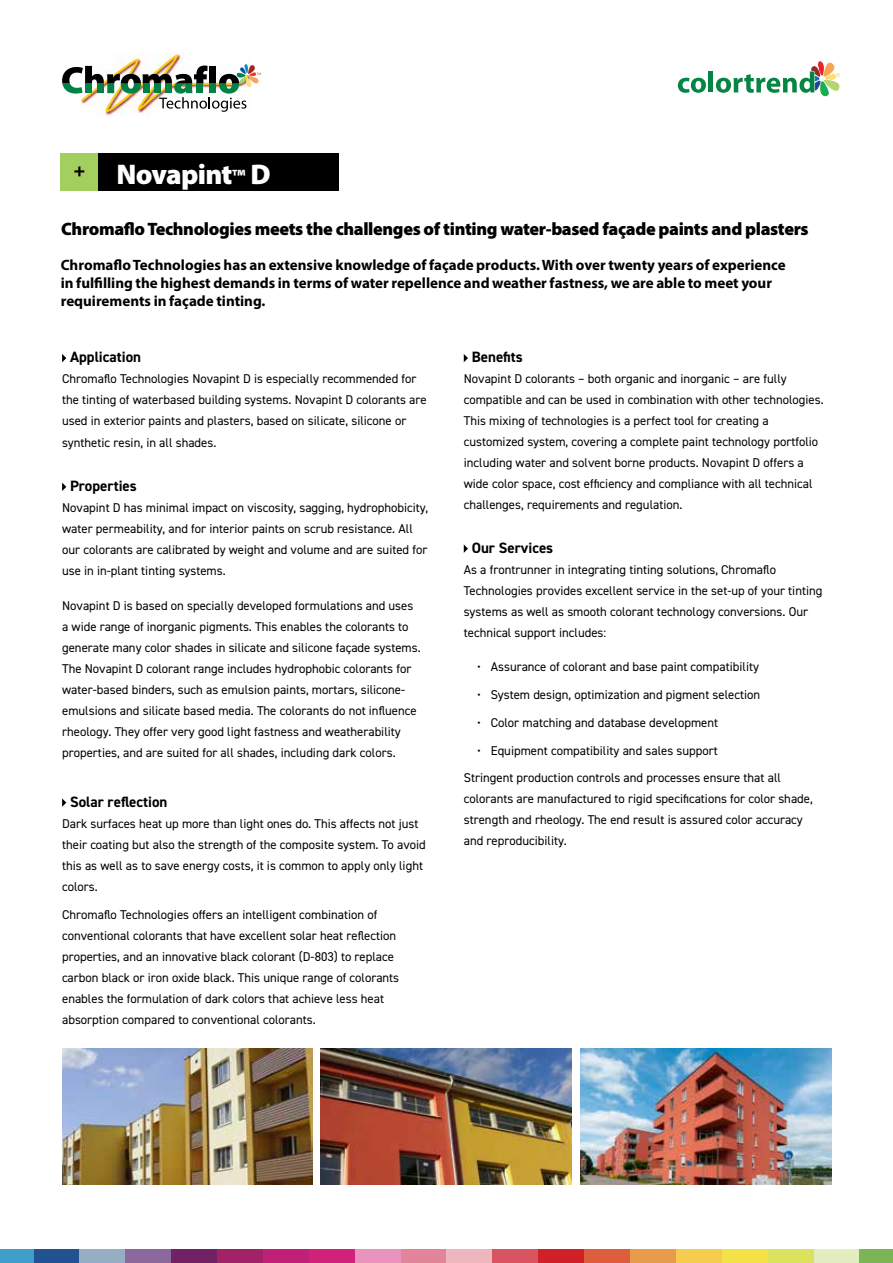
<style>
.page{position:relative;width:893px;height:1263px;background:#fff}
.page>*{position:absolute;margin:0;border:0;box-sizing:border-box;transform-origin:0 0}
.t1{font:900 28.5px "Myriad Pro";letter-spacing:-.03em;color:#fff}
.t2{font:900 18px "Myriad Pro";letter-spacing:-.02em;color:#000}
.t3{font:700 15px/18px "Myriad Pro";color:#000}
.t4{font:700 15px "DIN2014";color:#000}
.t5{font:12.75px/21px "DIN2014";color:#000}
.s1{font-family:"Tablet Gothic";font-weight:600;font-size:25.5px;color:#000}
.s2{font-weight:700;font-size:21px}
</style>
<div class="page">
<div style="left:79px;top:1249px;width:46px;height:14px;background:#97adc3"></div>
<div style="left:125px;top:1249px;width:46px;height:14px;background:#8c699d"></div>
<div style="left:171px;top:1249px;width:46px;height:14px;background:#712265"></div>
<div style="left:217px;top:1249px;width:46px;height:14px;background:#a32167"></div>
<div style="left:263px;top:1249px;width:46px;height:14px;background:#c1207a"></div>
<div style="left:309px;top:1249px;width:46px;height:14px;background:#d0217b"></div>
<div style="left:355px;top:1249px;width:46px;height:14px;background:#e894bf"></div>
<div style="left:401px;top:1249px;width:45px;height:14px;background:#e2859b"></div>
<div style="left:446px;top:1249px;width:46px;height:14px;background:#eeb7c0"></div>
<div style="left:492px;top:1249px;width:46px;height:14px;background:#d95360"></div>
<div style="left:538px;top:1249px;width:46px;height:14px;background:#d22028"></div>
<div style="left:584px;top:1249px;width:46px;height:14px;background:#dd5d3c"></div>
<div style="left:630px;top:1249px;width:46px;height:14px;background:#e89b4b"></div>
<div style="left:676px;top:1249px;width:46px;height:14px;background:#f5cc4d"></div>
<div style="left:722px;top:1249px;width:46px;height:14px;background:#f4e047"></div>
<div style="left:768px;top:1249px;width:46px;height:14px;background:#dbe25b"></div>
<div style="left:814px;top:1249px;width:46px;height:14px;background:#e3edc0"></div>
<div style="left:860px;top:1249px;width:33px;height:14px;background:#7bb558"></div>
<div style="left:33px;top:1249px;width:46px;height:14px;background:#235293"></div>
<div style="left:0;top:1249px;width:33px;height:14px;background:#3d9fca"></div>
<svg style="left:62px;top:354px;width:4px;height:8px"></svg>
<svg style="left:62px;top:483px;width:4px;height:8px"></svg>
<svg style="left:62px;top:798px;width:4px;height:9px"></svg>
<svg style="left:464px;top:354px;width:4px;height:8px"></svg>
<svg style="left:464px;top:544px;width:4px;height:9px"></svg>
<img style="left:321px;top:1049px;width:250px;height:135px">
<img style="left:62px;top:1049px;width:251px;height:135px">
<img style="left:581px;top:1049px;width:250px;height:135px">
<div style="left:98px;top:154px;width:240px;height:37px;background:#000"></div>
<svg style="left:678px;top:78px;width:28px;height:15px"></svg>
<hr style="left:709px;top:72px;width:4px;height:20px;background:#058543">
<svg style="left:716px;top:61px;width:125px;height:35px"></svg>
<img style="left:105px;top:54px;width:79px;height:62px">
<img style="left:62px;top:55px;width:199px;height:57px">
<div style="left:61px;top:154px;width:37px;height:37px;background:#a3cf5f"></div>
<h1 class="t1" style="left:72px;top:155px;width:200px"><span class="s1">+</span> Novapint<span class="s2">™</span> D</h1>
<h2 class="t2" style="left:61px;top:216px;width:749px">Chromaflo Technologies meets the challenges of tinting water-based façade paints and plasters</h2>
<p class="t3" style="left:61px;top:255px;width:726px">Chromaflo Technologies has an extensive knowledge of façade products. With over twenty years of experience in fulfilling the highest demands in terms of water repellence and weather fastness, we are able to meet your requirements in façade tinting.</p>
<p class="t4" style="left:70px;top:347px;width:72px">Application</p>
<p class="t5" style="left:62px;top:368px;width:366px">Chromaflo Technologies Novapint D is especially recommended for the tinting of waterbased building systems. Novapint D colorants are used in exterior paints and plasters, based on silicate, silicone or synthetic resin, in all shades.</p>
<p class="t4" style="left:70px;top:476px;width:68px">Properties</p>
<p class="t5" style="left:62px;top:497px;width:368px">Novapint D has minimal impact on viscosity, sagging, hydrophobicity, water permeability, and for interior paints on scrub resistance. All our colorants are calibrated by weight and volume and are suited for use in in-plant tinting systems.</p>
<p class="t5" style="left:62px;top:594px;width:360px">Novapint D is based on specially developed formulations and uses a wide range of inorganic pigments. This enables the colorants to generate many color shades in silicate and silicone façade systems.<br>The Novapint D colorant range includes hydrophobic colorants for water-based binders, such as emulsion paints, mortars, silicone&shy;emulsions and silicate based media. The colorants do not influence rheology. They offer very good light fastness and weatherability properties, and are suited for all shades, including dark colors.</p>
<p class="t4" style="left:70px;top:792px;width:99px">Solar reflection</p>
<p class="t5" style="left:62px;top:813px;width:365px">Dark surfaces heat up more than light ones do. This affects not just their coating but also the strength of the composite system. To avoid this as well as to save energy costs, it is common to apply only light colors.</p>
<p class="t5" style="left:62px;top:903px;width:339px">Chromaflo Technologies offers an intelligent combination of conventional colorants that have excellent solar heat reflection properties, and an innovative black colorant (D-803) to replace carbon black or iron oxide black. This unique range of colorants enables the formulation of dark colors that achieve less heat absorption compared to conventional colorants.</p>
<p class="t4" style="left:472px;top:347px;width:52px">Benefits</p>
<p class="t5" style="left:464px;top:368px;width:362px">Novapint D colorants – both organic and inorganic – are fully compatible and can be used in combination with other technologies.<br>This mixing of technologies is a perfect tool for creating a customized system, covering a complete paint technology portfolio including water and solvent borne products. Novapint D offers a wide color space, cost efficiency and compliance with all technical challenges, requirements and regulation.</p>
<p class="t4" style="left:472px;top:538px;width:83px">Our Services</p>
<p class="t5" style="left:464px;top:559px;width:360px">As a frontrunner in integrating tinting solutions, Chromaflo Technologies provides excellent service in the set-up of your tinting systems as well as smooth colorant technology conversions. Our technical support includes:</p>
<p class="t5" style="left:477px;top:656px;width:283px">• Assurance of colorant and base paint compatibility</p>
<p class="t5" style="left:477px;top:684px;width:284px">• System design, optimization and pigment selection</p>
<p class="t5" style="left:477px;top:712px;width:242px">• Color matching and database development</p>
<p class="t5" style="left:464px;top:736px;width:319px;line-height:27.8px;text-indent:14px">• Equipment compatibility and sales support<br>Stringent production controls and processes ensure that all</p>
<p class="t5" style="left:464px;top:788px;width:351px">colorants are manufactured to rigid specifications for color shade, strength and rheology. The end result is assured color accuracy and reproducibility.</p>
</div>
